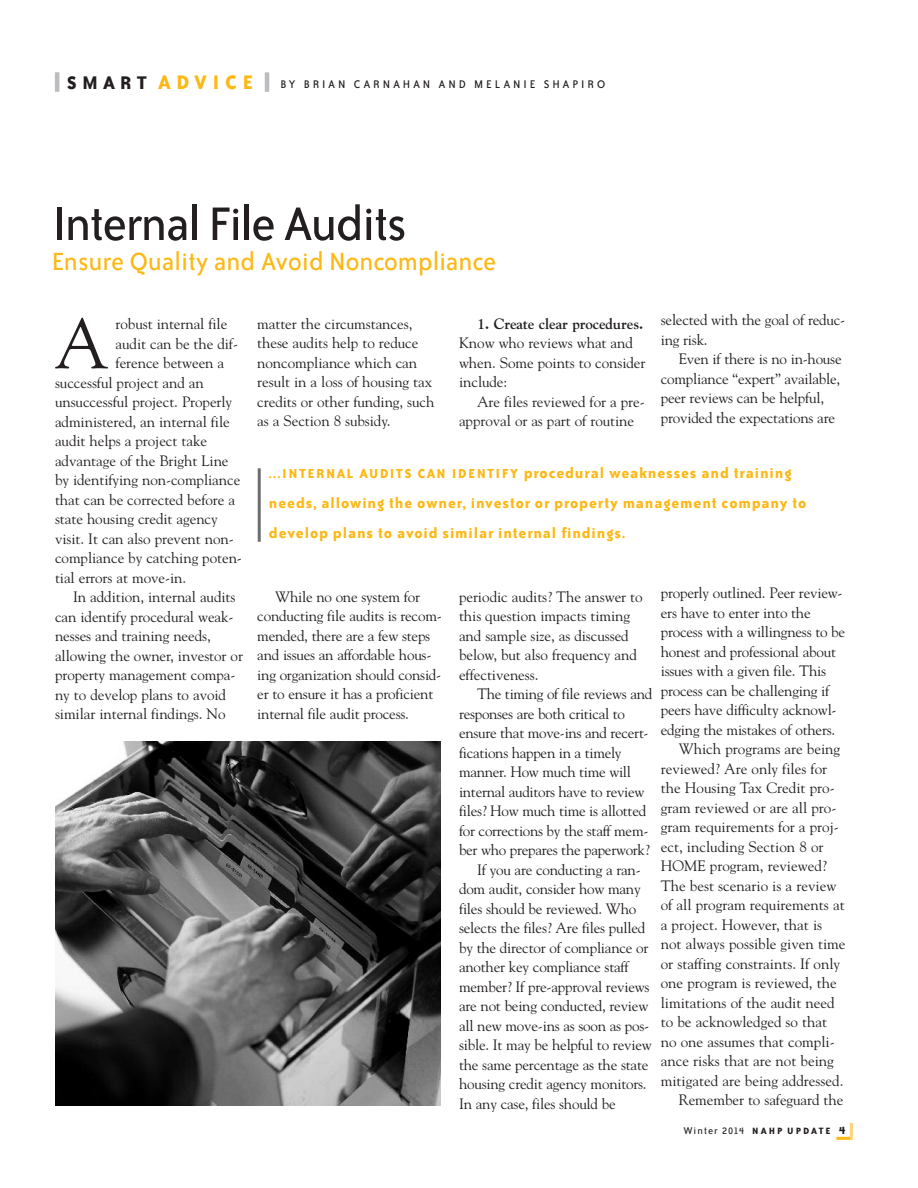
<style>
.page{position:relative;width:918px;height:1188px;background:#fff}
.page>*{position:absolute;margin:0;border:0;box-sizing:border-box;transform-origin:0 0}
.t1{font:70.35px "Goudy";color:#231f20}
.t2{font:54px "Bailey Sans ITC";letter-spacing:-.025em;color:#231f20}
.t3{font:28.5px "Bailey Sans ITC";color:#fcb814}
.t4{font:700 22.5px "Bailey Sans ITC";letter-spacing:.255em;color:#fcb814}
.t5{font:700 16.5px/30px "Bailey Sans ITC";letter-spacing:.05em;color:#fcb814}
.t6{font:15px/19.5px "Goudy";letter-spacing:-.005em;color:#231f20}
.t7{font:700 15px "Goudy";letter-spacing:-.01em;color:#231f20}
.t8{font:12.75px "Bailey Sans ITC";letter-spacing:.23em;color:#231f20}
.t9{font:11.25px "Bailey Sans ITC";letter-spacing:.08em;color:#231f20}
.s1{font-size:21px;color:#231f20}
.s2{font-size:15px}
.s3{font-weight:700;font-size:10.5px}
.s4{font-weight:700;font-size:12.75px}
</style>
<div class="page">
<hr style="left:836px;top:1137px;width:15px;height:3px;background:#fcb814">
<hr style="left:850px;top:1123px;width:3px;height:17px;background:#fed17b">
<hr style="left:55px;top:72px;width:4px;height:20px;background:#bcbdc0">
<hr style="left:265px;top:72px;width:4px;height:20px;background:#bcbdc0">
<hr style="left:258px;top:468px;width:3px;height:74px;background:#6c6d70">
<img style="left:56px;top:741px;width:385px;height:365px">
<h3 class="t4" style="left:67px;top:74px;width:187px"><span class="s1">SMART</span> ADVICE</h3>
<p class="t8" style="left:280px;top:79px;width:326px">BY BRIAN CARNAHAN AND MELANIE SHAPIRO</p>
<h2 class="t2" style="left:52px;top:204px;width:357px">Internal File Audits</h2>
<h3 class="t3" style="left:52px;top:251px;width:446px">Ensure Quality and Avoid Noncompliance</h3>
<h1 class="t1" style="left:54px;top:303px;width:56px">A</h1>
<p class="t6" style="left:116px;top:314px;width:113px">robust internal file</p>
<p class="t6" style="left:116px;top:334px;width:124px">audit can be the dif-</p>
<p class="t6" style="left:116px;top:353px;width:110px">ference between a</p>
<p class="t6" style="left:55px;top:373px;width:150px">successful project and an</p>
<p class="t6" style="left:55px;top:392px;width:179px">unsuccessful project. Properly</p>
<p class="t6" style="left:55px;top:412px;width:176px">administered, an internal file</p>
<p class="t6" style="left:55px;top:431px;width:154px">audit helps a project take</p>
<p class="t6" style="left:55px;top:451px;width:175px">advantage of the Bright Line</p>
<p class="t6" style="left:55px;top:470px;width:187px">by identifying non-compliance</p>
<p class="t6" style="left:55px;top:490px;width:182px">that can be corrected before a</p>
<p class="t6" style="left:55px;top:509px;width:164px">state housing credit agency</p>
<p class="t6" style="left:55px;top:529px;width:180px">visit. It can also prevent non-</p>
<p class="t6" style="left:55px;top:548px;width:188px">compliance by catching poten-</p>
<p class="t6" style="left:55px;top:568px;width:133px">tial errors at move-in.</p>
<p class="t6" style="left:73px;top:587px;width:164px">In addition, internal audits</p>
<p class="t6" style="left:55px;top:607px;width:180px">can identify procedural weak-</p>
<p class="t6" style="left:55px;top:626px;width:157px">nesses and training needs,</p>
<p class="t6" style="left:55px;top:646px;width:189px">allowing the owner, investor or</p>
<p class="t6" style="left:55px;top:665px;width:182px">property management compa-</p>
<p class="t6" style="left:55px;top:685px;width:173px">ny to develop plans to avoid</p>
<p class="t6" style="left:55px;top:704px;width:172px">similar internal findings. No</p>
<p class="t6" style="left:257px;top:314px;width:179px">matter the circumstances, these audits help to reduce noncompliance which can result in a loss of housing tax credits or other funding, such as a Section 8 subsidy.</p>
<p class="t7" style="left:477px;top:315px;width:168px">1. Create clear procedures.</p>
<p class="t6" style="left:459px;top:333px;width:188px">Know who reviews what and when. Some points to consider include:</p>
<p class="t6" style="left:459px;top:392px;width:187px;text-indent:18px">Are files reviewed for a pre&shy;approval or as part of routine</p>
<p class="t6" style="left:661px;top:310px;width:186px">selected with the goal of reduc&shy;ing risk.</p>
<p class="t6" style="left:661px;top:349px;width:182px;text-indent:18px">Even if there is no in-house compliance “expert” available, peer reviews can be helpful, provided the expectations are</p>
<p class="t5" style="left:269px;top:460px;width:539px"><span class="s2">…INTERNAL AUDITS CAN IDENTIFY</span> procedural weaknesses and training needs, allowing the owner, investor or property management company to develop plans to avoid similar internal findings.</p>
<p class="t6" style="left:257px;top:587px;width:186px;text-indent:18px">While no one system for conducting file audits is recom&shy;mended, there are a few steps and issues an affordable hous&shy;ing organization should consid&shy;er to ensure it has a proficient internal file audit process.</p>
<p class="t6" style="left:459px;top:587px;width:185px">periodic audits? The answer to this question impacts timing and sample size, as discussed below, but also frequency and effectiveness.</p>
<p class="t6" style="left:477px;top:684px;width:177px">The timing of file reviews and</p>
<p class="t6" style="left:459px;top:704px;width:168px">responses are both critical to</p>
<p class="t6" style="left:459px;top:723px;width:191px">ensure that move-ins and recert-</p>
<p class="t6" style="left:459px;top:743px;width:164px">fications happen in a timely</p>
<p class="t6" style="left:459px;top:762px;width:173px">manner. How much time will</p>
<p class="t6" style="left:459px;top:782px;width:187px">internal auditors have to review</p>
<p class="t6" style="left:459px;top:801px;width:189px">files? How much time is allotted</p>
<p class="t6" style="left:459px;top:821px;width:191px">for corrections by the staff mem-</p>
<p class="t6" style="left:459px;top:840px;width:192px">ber who prepares the paperwork?</p>
<p class="t6" style="left:477px;top:860px;width:165px">If you are conducting a ran-</p>
<p class="t6" style="left:459px;top:879px;width:183px">dom audit, consider how many</p>
<p class="t6" style="left:459px;top:899px;width:179px">files should be reviewed. Who</p>
<p class="t6" style="left:459px;top:918px;width:188px">selects the files? Are files pulled</p>
<p class="t6" style="left:459px;top:938px;width:191px">by the director of compliance or</p>
<p class="t6" style="left:459px;top:957px;width:171px">another key compliance staff</p>
<p class="t6" style="left:459px;top:977px;width:192px">member? If pre-approval reviews</p>
<p class="t6" style="left:459px;top:996px;width:191px">are not being conducted, review</p>
<p class="t6" style="left:459px;top:1016px;width:192px">all new move-ins as soon as pos-</p>
<p class="t6" style="left:459px;top:1035px;width:194px">sible. It may be helpful to review</p>
<p class="t6" style="left:459px;top:1055px;width:191px">the same percentage as the state</p>
<p class="t6" style="left:459px;top:1074px;width:189px">housing credit agency monitors.</p>
<p class="t6" style="left:459px;top:1094px;width:158px">In any case, files should be</p>
<p class="t6" style="left:661px;top:583px;width:183px">properly outlined. Peer review-</p>
<p class="t6" style="left:661px;top:603px;width:151px">ers have to enter into the</p>
<p class="t6" style="left:661px;top:622px;width:186px">process with a willingness to be</p>
<p class="t6" style="left:661px;top:642px;width:177px">honest and professional about</p>
<p class="t6" style="left:661px;top:661px;width:167px">issues with a given file. This</p>
<p class="t6" style="left:661px;top:681px;width:170px">process can be challenging if</p>
<p class="t6" style="left:661px;top:700px;width:177px">peers have difficulty acknowl-</p>
<p class="t6" style="left:661px;top:720px;width:176px">edging the mistakes of others.</p>
<p class="t6" style="left:679px;top:739px;width:163px">Which programs are being</p>
<p class="t6" style="left:661px;top:759px;width:168px">reviewed? Are only files for</p>
<p class="t6" style="left:661px;top:778px;width:175px">the Housing Tax Credit pro-</p>
<p class="t6" style="left:661px;top:798px;width:177px">gram reviewed or are all pro-</p>
<p class="t6" style="left:661px;top:817px;width:180px">gram requirements for a proj-</p>
<p class="t6" style="left:661px;top:837px;width:164px">ect, including Section 8 or</p>
<p class="t6" style="left:661px;top:856px;width:168px">HOME program, reviewed?</p>
<p class="t6" style="left:661px;top:876px;width:177px">The best scenario is a review</p>
<p class="t6" style="left:661px;top:895px;width:185px">of all program requirements at</p>
<p class="t6" style="left:661px;top:915px;width:163px">a project. However, that is</p>
<p class="t6" style="left:661px;top:934px;width:186px">not always possible given time</p>
<p class="t6" style="left:661px;top:954px;width:181px">or staffing constraints. If only</p>
<p class="t6" style="left:661px;top:973px;width:178px">one program is reviewed, the</p>
<p class="t6" style="left:661px;top:993px;width:175px">limitations of the audit need</p>
<p class="t6" style="left:661px;top:1012px;width:168px">to be acknowledged so that</p>
<p class="t6" style="left:661px;top:1032px;width:175px">no one assumes that compli-</p>
<p class="t6" style="left:661px;top:1051px;width:175px">ance risks that are not being</p>
<p class="t6" style="left:661px;top:1071px;width:184px">mitigated are being addressed.</p>
<p class="t6" style="left:679px;top:1090px;width:166px">Remember to safeguard the</p>
<p class="t9" style="left:684px;top:1126px;width:164px">Winter 2014 <span class="s3">NAHP UPDATE</span> <span class="s4">4</span></p>
</div>
